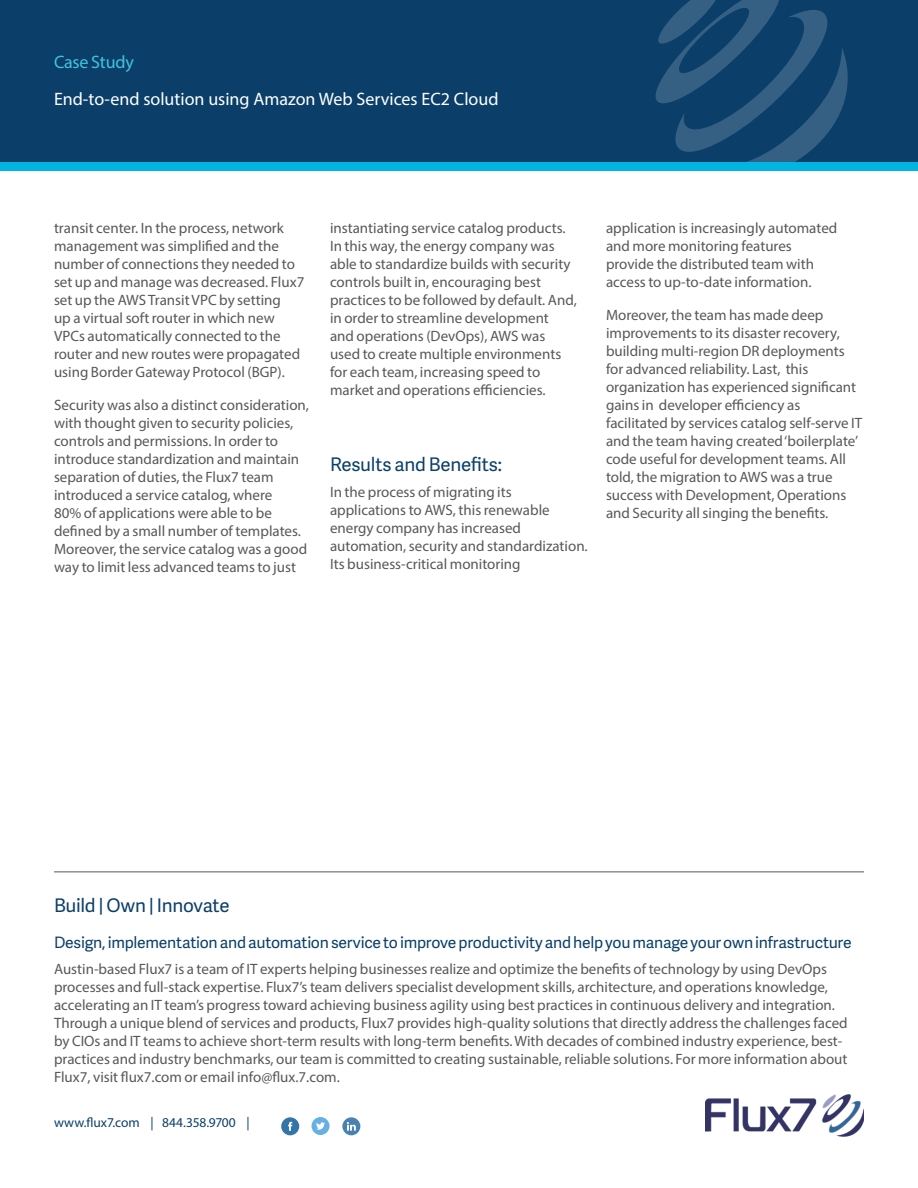
<style>
.page{position:relative;width:918px;height:1188px;background:#fff}
.page>*{position:absolute;margin:0;border:0;box-sizing:border-box;transform-origin:0 0}
.subhead{font:18.75px "Adelle Sans";letter-spacing:-.015em;color:#0b3f69}
.headline_sub_large{font:18px "Myriad Pro";color:#fff}
.product_title{font:18px "Myriad Pro";letter-spacing:-.01em;color:#42c3dc}
.subhead-2{font:15.75px "Adelle Sans";letter-spacing:-.015em;color:#0b3f69}
.body_regular_2{font:15px/18px "Myriad Pro";color:#57585a}
.footer_text{font:15px/18px "Myriad Pro";color:#57585a}
.body_large{font:13.5px "Myriad Pro";letter-spacing:-.005em;color:#0b3f69}
</style>
<div class="page">
<div style="left:0;top:0;width:918px;height:162px;background:#0b3f69"></div>
<svg style="left:655px;top:0;width:193px;height:162px"></svg>
<div style="left:210px;top:162px;width:93px;height:9px;background:#00b5e2"></div>
<div style="left:7px;top:162px;width:62px;height:9px;background:#00b5e2"></div>
<div style="left:0;top:162px;width:21px;height:9px;background:#00b5e2"></div>
<div style="left:63px;top:162px;width:16px;height:9px;background:#00b5e2"></div>
<div style="left:275px;top:162px;width:93px;height:9px;background:#00b5e2"></div>
<div style="left:387px;top:162px;width:94px;height:9px;background:#00b5e2"></div>
<div style="left:539px;top:162px;width:93px;height:9px;background:#00b5e2"></div>
<div style="left:838px;top:162px;width:80px;height:9px;background:#00b5e2"></div>
<div style="left:759px;top:162px;width:93px;height:9px;background:#00b5e2"></div>
<div style="left:609px;top:162px;width:74px;height:9px;background:#00b5e2"></div>
<div style="left:79px;top:162px;width:20px;height:9px;background:#00b5e2"></div>
<div style="left:683px;top:162px;width:62px;height:9px;background:#00b5e2"></div>
<div style="left:98px;top:162px;width:115px;height:9px;background:#00b5e2"></div>
<div style="left:473px;top:162px;width:43px;height:9px;background:#00b5e2"></div>
<div style="left:356px;top:162px;width:94px;height:9px;background:#00b5e2"></div>
<div style="left:743px;top:162px;width:18px;height:9px;background:#00b5e2"></div>
<div style="left:516px;top:162px;width:25px;height:9px;background:#00b5e2"></div>
<hr style="left:54px;top:872px;width:810px;height:1px;background:#57585a">
<img style="left:705px;top:1095px;width:159px;height:42px">
<svg style="left:281px;top:1117px;width:18px;height:18px"></svg>
<svg style="left:312px;top:1117px;width:18px;height:18px"></svg>
<svg style="left:342px;top:1117px;width:18px;height:18px"></svg>
<p class="product_title" style="left:54px;top:50px;width:81px">Case Study</p>
<p class="headline_sub_large" style="left:54px;top:88px;width:446px">End-to-end solution using Amazon Web Services EC2 Cloud</p>
<p class="body_regular_2" style="left:54px;top:219px;width:252px">transit center. In the process, network management was simplified and the number of connections they needed to set up and manage was decreased. Flux7 set up the AWS Transit VPC by setting<br>up a virtual soft router in which new VPCs automatically connected to the router and new routes were propagated using Border Gateway Protocol (BGP).</p>
<p class="body_regular_2" style="left:54px;top:396px;width:257px">Security was also a distinct consideration, with thought given to security policies, controls and permissions. In order to introduce standardization and maintain separation of duties, the Flux7 team introduced a service catalog, where<br>80% of applications were able to be defined by a small number of templates.<br>Moreover, the service catalog was a good way to limit less advanced teams to just</p>
<p class="body_regular_2" style="left:330px;top:219px;width:248px">instantiating service catalog products.<br>In this way, the energy company was able to standardize builds with security controls built in, encouraging best practices to be followed by default. And, in order to streamline development<br>and operations (DevOps), AWS was used to create multiple environments for each team, increasing speed to market and operations efficiencies.</p>
<p class="subhead" style="left:330px;top:451px;width:174px">Results and Benefits:</p>
<p class="body_regular_2" style="left:330px;top:483px;width:259px">In the process of migrating its applications to AWS, this renewable energy company has increased automation, security and standardization.<br>Its business-critical monitoring</p>
<p class="body_regular_2" style="left:606px;top:219px;width:233px">application is increasingly automated and more monitoring features provide the distributed team with access to up-to-date information.</p>
<p class="body_regular_2" style="left:606px;top:306px;width:258px">Moreover, the team has made deep improvements to its disaster recovery, building multi-region DR deployments for advanced reliability. Last, this organization has experienced significant gains in developer efficiency as facilitated by services catalog self-serve IT and the team having created ‘boilerplate’ code useful for development teams. All told, the migration to AWS was a true success with Development, Operations and Security all singing the benefits.</p>
<p class="subhead" style="left:54px;top:892px;width:177px">Build | Own | Innovate</p>
<p class="subhead-2" style="left:54px;top:931px;width:799px">Design, implementation and automation service to improve productivity and help you manage your own infrastructure</p>
<p class="footer_text" style="left:54px;top:960px;width:795px">Austin-based Flux7 is a team of IT experts helping businesses realize and optimize the benefits of technology by using DevOps processes and full-stack expertise. Flux7’s team delivers specialist development skills, architecture, and operations knowledge, accelerating an IT team’s progress toward achieving business agility using best practices in continuous delivery and integration.<br>Through a unique blend of services and products, Flux7 provides high-quality solutions that directly address the challenges faced by CIOs and IT teams to achieve short-term results with long-term benefits. With decades of combined industry experience, best&shy;practices and industry benchmarks, our team is committed to creating sustainable, reliable solutions. For more information about Flux7, visit flux7.com or email info@flux.7.com.</p>
<p class="body_large" style="left:54px;top:1114px;width:197px">www.flux7.com | 844.358.9700 |</p>
</div>
